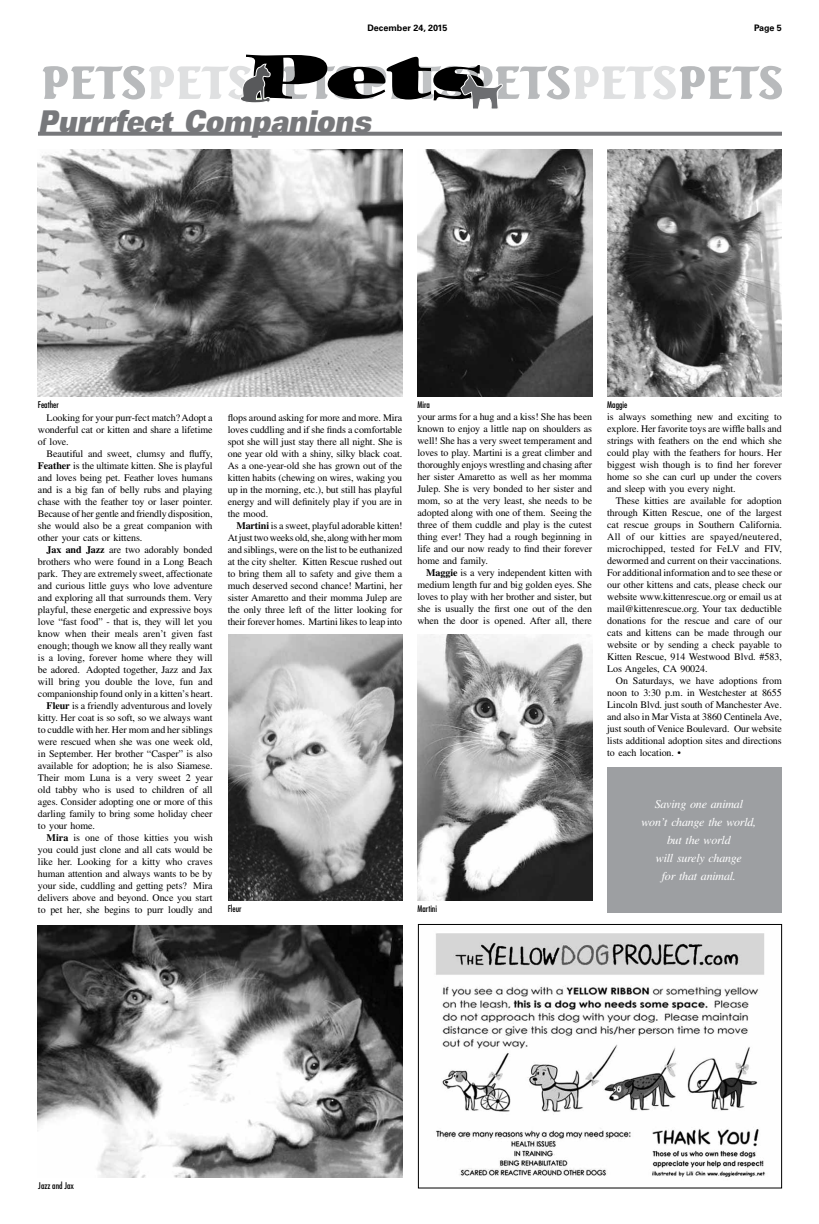
<style>
.page{position:relative;width:819px;height:1224px;background:#fff}
.page>*{position:absolute;margin:0;border:0;box-sizing:border-box;transform-origin:0 0}
.t1{font:italic 30px "Univers LT Std X Black Ex";color:#77787b;scale:.7 1}
.t2{font:italic 12px/18px "Times LT Std";letter-spacing:-.02em;color:#fff;text-align:center}
.t3{font:10px/12px "Times LT Std";letter-spacing:-.005em;color:#000;text-align:justify}
.t4{font:condensed 9px "Futura Std";color:#000}
.t5{font:700 9px "Univers LT Std";color:#000}
.s1{font-weight:700}
</style>
<div class="page">
<svg style="left:43px;top:55px;width:739px;height:54px"></svg>
<svg style="left:38px;top:132px;width:744px;height:4px;background:#808184"></svg>
<img style="left:38px;top:925px;width:364px;height:252px">
<img style="left:417px;top:635px;width:175px;height:265px">
<img style="left:417px;top:150px;width:175px;height:247px">
<img style="left:607px;top:150px;width:175px;height:246px">
<img style="left:38px;top:150px;width:364px;height:247px">
<div style="left:607px;top:767px;width:175px;height:145px;background:#9d9fa2"></div>
<img style="left:228px;top:635px;width:175px;height:265px">
<img style="left:436px;top:933px;width:330px;height:244px">
<div style="left:418px;top:924px;width:364px;height:264px;border:1px solid #000"></div>
<p class="t5" style="left:367px;top:23px;width:82px">December 24, 2015</p>
<p class="t5" style="left:754px;top:23px;width:29px">Page 5</p>
<h1 class="t1" style="left:38px;top:103px;width:487px">Purrrfect Companions</h1>
<p class="t4" style="left:38px;top:399px;width:22px">Feather</p>
<p class="t4" style="left:607px;top:399px;width:22px">Maggie</p>
<p class="t4" style="left:417px;top:399px;width:14px">Mira</p>
<p class="t3" style="left:38px;top:411px;width:176px;text-indent:9px">Looking for your purr-fect match? Adopt a wonderful cat or kitten and share a lifetime of love.</p>
<p class="t3" style="left:38px;top:447px;width:176px;text-indent:9px">Beautiful and sweet, clumsy and fluffy, <span class="s1">Feather</span> is the ultimate kitten. She is playful and loves being pet. Feather loves humans and is a big fan of belly rubs and playing chase with the feather toy or laser pointer.<br>Because of her gentle and friendly disposition, she would also be a great companion with other your cats or kittens.</p>
<p class="t3" style="left:47px;top:543px;width:168px"><span class="s1">Jax and Jazz</span> are two adorably bonded</p>
<p class="t3" style="left:38px;top:555px;width:176px">brothers who were found in a Long Beach</p>
<p class="t3" style="left:38px;top:567px;width:176px">park. They are extremely sweet, affectionate</p>
<p class="t3" style="left:38px;top:579px;width:176px">and curious little guys who love adventure</p>
<p class="t3" style="left:38px;top:591px;width:176px">and exploring all that surrounds them. Very</p>
<p class="t3" style="left:38px;top:603px;width:176px">playful, these energetic and expressive boys</p>
<p class="t3" style="left:38px;top:615px;width:176px">love “fast food” - that is, they will let you</p>
<p class="t3" style="left:38px;top:627px;width:176px">know when their meals aren’t given fast</p>
<p class="t3" style="left:38px;top:639px;width:176px">enough; though we know all they really want</p>
<p class="t3" style="left:38px;top:651px;width:176px">is a loving, forever home where they will</p>
<p class="t3" style="left:38px;top:663px;width:176px">be adored. Adopted together, Jazz and Jax</p>
<p class="t3" style="left:38px;top:675px;width:176px">will bring you double the love, fun and</p>
<p class="t3" style="left:38px;top:687px;width:176px">companionship found only in a kitten’s heart.</p>
<p class="t3" style="left:47px;top:699px;width:167px"><span class="s1">Fleur</span> is a friendly adventurous and lovely</p>
<p class="t3" style="left:38px;top:711px;width:176px">kitty. Her coat is so soft, so we always want</p>
<p class="t3" style="left:38px;top:723px;width:176px">to cuddle with her. Her mom and her siblings</p>
<p class="t3" style="left:38px;top:735px;width:176px">were rescued when she was one week old,</p>
<p class="t3" style="left:38px;top:747px;width:176px">in September. Her brother “Casper” is also</p>
<p class="t3" style="left:38px;top:759px;width:176px">available for adoption; he is also Siamese.</p>
<p class="t3" style="left:38px;top:771px;width:176px">Their mom Luna is a very sweet 2 year</p>
<p class="t3" style="left:38px;top:783px;width:176px">old tabby who is used to children of all</p>
<p class="t3" style="left:38px;top:795px;width:176px">ages. Consider adopting one or more of this</p>
<p class="t3" style="left:38px;top:807px;width:176px">darling family to bring some holiday cheer</p>
<p class="t3" style="left:38px;top:819px;width:59px">to your home.</p>
<p class="t3" style="left:47px;top:831px;width:168px"><span class="s1">Mira</span> is one of those kitties you wish</p>
<p class="t3" style="left:38px;top:843px;width:176px">you could just clone and all cats would be</p>
<p class="t3" style="left:38px;top:855px;width:176px">like her. Looking for a kitty who craves</p>
<p class="t3" style="left:38px;top:867px;width:176px">human attention and always wants to be by</p>
<p class="t3" style="left:38px;top:879px;width:176px">your side, cuddling and getting pets? Mira</p>
<p class="t3" style="left:38px;top:891px;width:176px">delivers above and beyond. Once you start</p>
<p class="t3" style="left:38px;top:903px;width:176px">to pet her, she begins to purr loudly and</p>
<p class="t3" style="left:228px;top:411px;width:176px">flops around asking for more and more. Mira loves cuddling and if she finds a comfortable spot she will just stay there all night. She is one year old with a shiny, silky black coat.<br>As a one-year-old she has grown out of the kitten habits (chewing on wires, waking you up in the morning, etc.), but still has playful energy and will definitely play if you are in the mood.</p>
<p class="t3" style="left:228px;top:519px;width:176px;text-indent:9px"><span class="s1">Martini</span> is a sweet, playful adorable kitten!<br>At just two weeks old, she, along with her mom and siblings, were on the list to be euthanized at the city shelter. Kitten Rescue rushed out to bring them all to safety and give them a much deserved second chance! Martini, her sister Amaretto and their momma Julep are the only three left of the litter looking for their forever homes. Martini likes to leap into</p>
<p class="t4" style="left:228px;top:903px;width:15px">Fleur</p>
<p class="t3" style="left:417px;top:411px;width:176px">your arms for a hug and a kiss! She has been known to enjoy a little nap on shoulders as well! She has a very sweet temperament and loves to play. Martini is a great climber and thoroughly enjoys wrestling and chasing after her sister Amaretto as well as her momma Julep. She is very bonded to her sister and mom, so at the very least, she needs to be adopted along with one of them. Seeing the three of them cuddle and play is the cutest thing ever! They had a rough beginning in life and our now ready to find their forever home and family.</p>
<p class="t3" style="left:417px;top:567px;width:176px;text-indent:9px"><span class="s1">Maggie</span> is a very independent kitten with medium length fur and big golden eyes. She loves to play with her brother and sister, but she is usually the first one out of the den when the door is opened. After all, there</p>
<p class="t3" style="left:607px;top:411px;width:176px">is always something new and exciting to explore. Her favorite toys are wiffle balls and strings with feathers on the end which she could play with the feathers for hours. Her biggest wish though is to find her forever home so she can curl up under the covers and sleep with you every night.</p>
<p class="t3" style="left:607px;top:495px;width:176px;text-indent:9px">These kitties are available for adoption through Kitten Rescue, one of the largest cat rescue groups in Southern California.<br>All of our kitties are spayed/neutered, microchipped, tested for FeLV and FIV, dewormed and current on their vaccinations.<br>For additional information and to see these or our other kittens and cats, please check our website www.kittenrescue.org or email us at mail@kittenrescue.org. Your tax deductible donations for the rescue and care of our cats and kittens can be made through our website or by sending a check payable to Kitten Rescue, 914 Westwood Blvd. #583, Los Angeles, CA 90024.</p>
<p class="t3" style="left:607px;top:675px;width:176px;text-indent:9px">On Saturdays, we have adoptions from noon to 3:30 p.m. in Westchester at 8655<br>Lincoln Blvd. just south of Manchester Ave. and also in Mar Vista at 3860 Centinela Ave, just south of Venice Boulevard. Our website lists additional adoption sites and directions to each location. •</p>
<p class="t4" style="left:417px;top:904px;width:21px">Martini</p>
<p class="t2" style="left:641px;top:795px;width:116px">Saving one animal won’t change the world, but the world<br>will surely change<br>for that animal.</p>
<p class="t4" style="left:38px;top:1180px;width:37px">Jazz and Jax</p>
</div>
